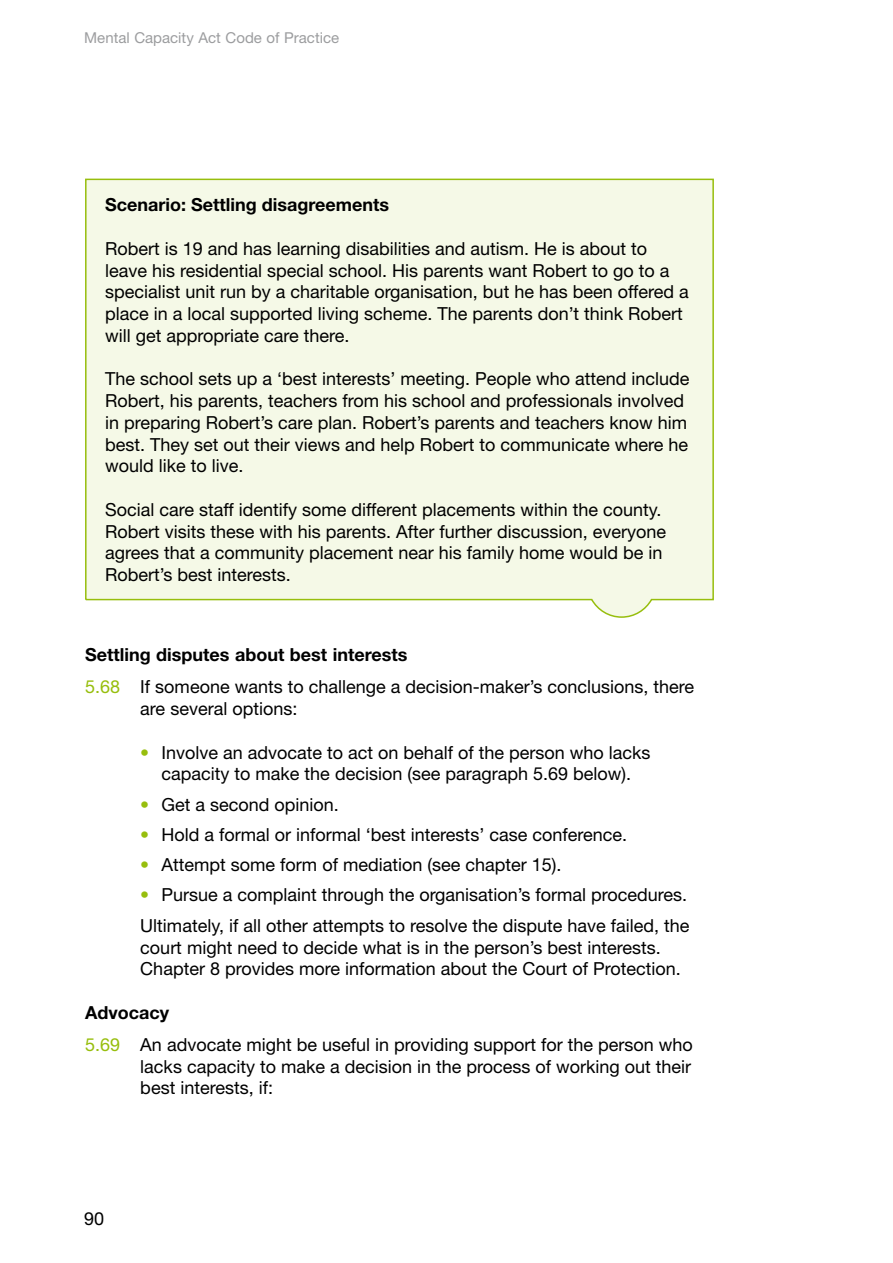
<style>
.page{position:relative;width:893px;height:1263px;background:#fff}
.page>*{position:absolute;margin:0;border:0;box-sizing:border-box;transform-origin:0 0}
.t1{font:18px/21.8px "Helvetica Neue";color:#000}
.t2{font:700 18px "Helvetica Neue";color:#000}
.t3{font:15px "Helvetica Neue";color:#9c9d9f}
.s1{font-weight:700}
.s2{color:#97be0d}
</style>
<div class="page">
<div style="left:85px;top:178px;width:629px;height:440px;background:#f5f9e7"></div>
<p class="t3" style="left:84px;top:29px;width:256px">Mental Capacity Act Code of Practice</p>
<p class="t2" style="left:105px;top:194px;width:285px">Scenario: Settling disagreements</p>
<p class="t1" style="left:105px;top:237px;width:585px">Robert is 19 and has learning disabilities and autism. He is about to leave his residential special school. His parents want Robert to go to a specialist unit run by a charitable organisation, but he has been offered a place in a local supported living scheme. The parents don’t think Robert will get appropriate care there.</p>
<p class="t1" style="left:105px;top:368px;width:586px">The school sets up a ‘best interests’ meeting. People who attend include Robert, his parents, teachers from his school and professionals involved in preparing Robert’s care plan. Robert’s parents and teachers know him best. They set out their views and help Robert to communicate where he would like to live.</p>
<p class="t1" style="left:105px;top:498px;width:563px">Social care staff identify some different placements within the county.<br>Robert visits these with his parents. After further discussion, everyone agrees that a community placement near his family home would be in Robert’s best interests.</p>
<p class="t1" style="left:85px;top:638px;width:611px;line-height:32.2px"><span class="s1">Settling disputes about best interests<br></span><span class="s2">5.68</span> If someone wants to challenge a decision-maker’s conclusions, there</p>
<p class="t1" style="left:140px;top:698px;width:159px">are several options:</p>
<p class="t1" style="left:140px;top:741px;width:511px;text-align:center"><span class="s2">•</span> Involve an advocate to act on behalf of the person who lacks capacity to make the decision (see paragraph 5.69 below).</p>
<p class="t1" style="left:140px;top:793px;width:200px"><span class="s2">•</span> Get a second opinion.</p>
<p class="t1" style="left:140px;top:823px;width:488px"><span class="s2">•</span> Hold a formal or informal ‘best interests’ case conference.</p>
<p class="t1" style="left:140px;top:854px;width:423px"><span class="s2">•</span> Attempt some form of mediation (see chapter 15).</p>
<p class="t1" style="left:140px;top:880px;width:551px;line-height:30.3px"><span class="s2">•</span> Pursue a complaint through the organisation’s formal procedures.<br>Ultimately, if all other attempts to resolve the dispute have failed, the</p>
<p class="t1" style="left:140px;top:936px;width:542px">court might need to decide what is in the person’s best interests.<br>Chapter 8 provides more information about the Court of Protection.</p>
<p class="t1" style="left:85px;top:996px;width:609px;line-height:32.2px"><span class="s1">Advocacy<br></span><span class="s2">5.69</span> An advocate might be useful in providing support for the person who</p>
<p class="t1" style="left:140px;top:1055px;width:552px">lacks capacity to make a decision in the process of working out their best interests, if:</p>
<p class="t1" style="left:84px;top:1207px;width:22px">90</p>
</div>
